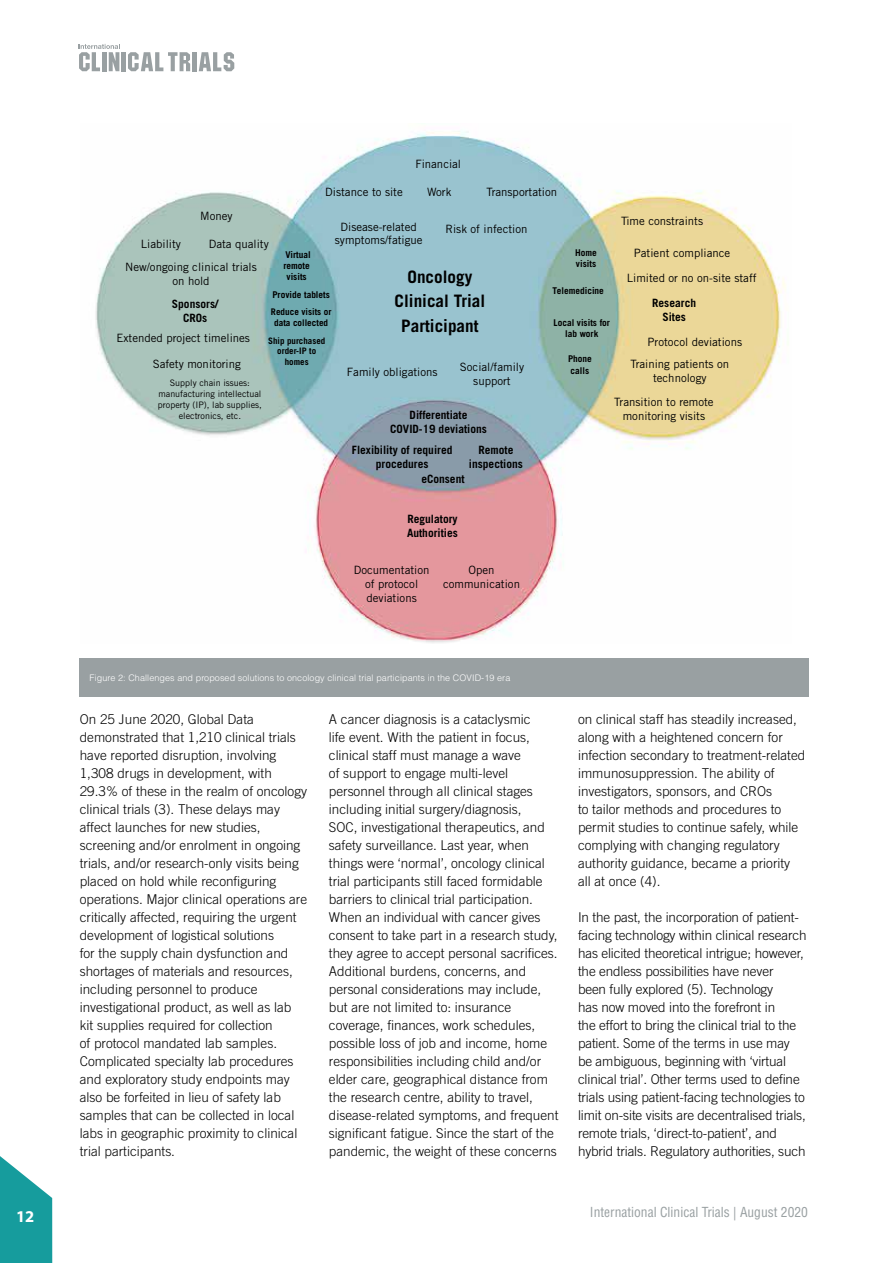
<style>
.page{position:relative;width:893px;height:1263px;background:#fff}
.page>*{position:absolute;margin:0;border:0;box-sizing:border-box;transform-origin:0 0}
.t1{font:700 17.25px/24.3px "Trade Gothic LT Std";color:#000;text-align:center}
.t2{font:700 16.5px "Myriad Pro";color:#fff}
.t3{font:300 13.5px/18px "Trade Gothic LT Std";color:#000}
.t4{font:condensed 13.5px "Helvetica";color:#99a0a2}
.t5{font:11.4px/13.8px "Trade Gothic LT Std";color:#000;text-align:center}
.t6{font:700 11.4px/13.8px "Trade Gothic LT Std";color:#000;text-align:center}
.t7{font:700 9.3px/11.2px "Trade Gothic LT Std";color:#000;text-align:center}
.t8{font:700 9.15px/10.9px "Trade Gothic LT Std";color:#000;text-align:center}
.t9{font:300 9px "Helvetica LT Std";letter-spacing:.01em;color:#fff}
.t10{font:9px/10.6px "Trade Gothic LT Std";color:#000;text-align:center}
.t11{font:700 9px/10.6px "Trade Gothic LT Std";color:#000;text-align:center}
</style>
<div class="page">
<svg style="left:79px;top:44px;width:41px;height:27px"></svg>
<div style="left:121px;top:52px;width:5px;height:19px;background:#99a0a2"></div>
<svg style="left:128px;top:52px;width:62px;height:19px"></svg>
<div style="left:192px;top:52px;width:5px;height:19px;background:#99a0a2"></div>
<svg style="left:199px;top:52px;width:35px;height:19px"></svg>
<div style="left:80px;top:659px;width:729px;height:38px;background:#99a0a2"></div>
<img style="left:95px;top:131px;width:694px;height:512px">
<svg style="left:0;top:1156px;width:52px;height:107px"></svg>
<p class="t2" style="left:16px;top:1206px;width:20px">12</p>
<p class="t2" style="left:19px;top:1211px;width:20px">12</p>
<p class="t5" style="left:415px;top:157px;width:47px">Financial</p>
<p class="t5" style="left:325px;top:185px;width:79px">Distance to site</p>
<p class="t5" style="left:427px;top:185px;width:26px">Work</p>
<p class="t5" style="left:486px;top:185px;width:72px">Transportation</p>
<p class="t5" style="left:335px;top:220px;width:89px">Disease-related symptoms/fatigue</p>
<p class="t5" style="left:445px;top:222px;width:84px">Risk of infection</p>
<p class="t1" style="left:395px;top:265px;width:92px">Oncology<br>Clinical Trial<br>Participant</p>
<p class="t5" style="left:347px;top:364px;width:92px">Family obligations</p>
<p class="t5" style="left:460px;top:360px;width:66px">Social/family support</p>
<p class="t5" style="left:200px;top:209px;width:34px">Money</p>
<p class="t5" style="left:621px;top:214px;width:83px">Time constraints</p>
<p class="t5" style="left:634px;top:246px;width:98px">Patient compliance</p>
<p class="t5" style="left:627px;top:271px;width:131px">Limited or no on-site staff</p>
<p class="t6" style="left:652px;top:296px;width:45px">Research<br>Sites</p>
<p class="t5" style="left:630px;top:331px;width:113px;line-height:22px;text-align:left;text-indent:17px">Protocol deviations<br>Training patients on</p>
<p class="t5" style="left:614px;top:365px;width:101px;line-height:24.3px;text-align:left;text-indent:39px">technology<br>Transition to remote</p>
<p class="t5" style="left:623px;top:409px;width:84px">monitoring visits</p>
<p class="t5" style="left:125px;top:232px;width:145px;line-height:23.5px;text-align:left;text-indent:84px">Data quality<br>New/ongoing clinical trials</p>
<p class="t5" style="left:172px;top:274px;width:39px">on hold</p>
<p class="t5" style="left:141px;top:237px;width:42px">Liability</p>
<p class="t7" style="left:575px;top:247px;width:23px;text-align:left">Home visits</p>
<p class="t7" style="left:553px;top:285px;width:53px">Telemedicine</p>
<p class="t7" style="left:553px;top:317px;width:58px">Local visits for lab work</p>
<p class="t7" style="left:568px;top:353px;width:25px;text-align:left">Phone calls</p>
<p class="t7" style="left:283px;top:249px;width:29px">Virtual remote visits</p>
<p class="t7" style="left:272px;top:289px;width:59px">Provide tablets</p>
<p class="t8" style="left:271px;top:306px;width:62px">Reduce visits or data collected</p>
<p class="t11" style="left:268px;top:335px;width:59px">Ship purchased order-IP to homes</p>
<p class="t6" style="left:172px;top:297px;width:48px">Sponsors/<br>CROs</p>
<p class="t5" style="left:116px;top:331px;width:135px">Extended project timelines</p>
<p class="t5" style="left:153px;top:357px;width:90px">Safety monitoring</p>
<p class="t10" style="left:158px;top:378px;width:105px">Supply chain issues: manufacturing intellectual property (IP), lab supplies, electronics, etc.</p>
<p class="t6" style="left:390px;top:408px;width:98px">Differentiate<br>COVID-19 deviations</p>
<p class="t6" style="left:352px;top:443px;width:102px">Flexibility of required procedures</p>
<p class="t6" style="left:469px;top:443px;width:56px">Remote inspections</p>
<p class="t6" style="left:421px;top:472px;width:45px">eConsent</p>
<p class="t6" style="left:407px;top:512px;width:52px;text-align:left">Regulatory<br>Authorities</p>
<p class="t5" style="left:354px;top:563px;width:77px">Documentation of protocol deviations</p>
<p class="t5" style="left:443px;top:563px;width:78px">Open communication</p>
<p class="t9" style="left:90px;top:672px;width:422px">Figure 2: Challenges and proposed solutions to oncology clinical trial participants in the COVID-19 era</p>
<p class="t3" style="left:80px;top:710px;width:229px">On 25 June 2020, Global Data demonstrated that 1,210 clinical trials have reported disruption, involving 1,308 drugs in development, with 29.3% of these in the realm of oncology clinical trials (3). These delays may affect launches for new studies, screening and/or enrolment in ongoing trials, and/or research-only visits being placed on hold while reconfiguring operations. Major clinical operations are critically affected, requiring the urgent development of logistical solutions<br>for the supply chain dysfunction and shortages of materials and resources, including personnel to produce investigational product, as well as lab kit supplies required for collection<br>of protocol mandated lab samples.<br>Complicated specialty lab procedures and exploratory study endpoints may also be forfeited in lieu of safety lab samples that can be collected in local labs in geographic proximity to clinical trial participants.</p>
<p class="t3" style="left:329px;top:710px;width:231px">A cancer diagnosis is a cataclysmic<br>life event. With the patient in focus, clinical staff must manage a wave<br>of support to engage multi-level personnel through all clinical stages including initial surgery/diagnosis,<br>SOC, investigational therapeutics, and safety surveillance. Last year, when things were ‘normal’, oncology clinical trial participants still faced formidable barriers to clinical trial participation.<br>When an individual with cancer gives consent to take part in a research study, they agree to accept personal sacrifices.<br>Additional burdens, concerns, and personal considerations may include, but are not limited to: insurance coverage, finances, work schedules, possible loss of job and income, home responsibilities including child and/or elder care, geographical distance from the research centre, ability to travel, disease-related symptoms, and frequent significant fatigue. Since the start of the pandemic, the weight of these concerns</p>
<p class="t3" style="left:578px;top:710px;width:229px">on clinical staff has steadily increased, along with a heightened concern for infection secondary to treatment-related immunosuppression. The ability of investigators, sponsors, and CROs<br>to tailor methods and procedures to permit studies to continue safely, while complying with changing regulatory authority guidance, became a priority all at once (4).</p>
<p class="t3" style="left:578px;top:908px;width:230px">In the past, the incorporation of patient&shy;facing technology within clinical research has elicited theoretical intrigue; however, the endless possibilities have never<br>been fully explored (5). Technology<br>has now moved into the forefront in<br>the effort to bring the clinical trial to the patient. Some of the terms in use may be ambiguous, beginning with ‘virtual clinical trial’. Other terms used to define trials using patient-facing technologies to limit on-site visits are decentralised trials, remote trials, ‘direct-to-patient’, and hybrid trials. Regulatory authorities, such</p>
<p class="t4" style="left:590px;top:1203px;width:219px">International Clinical Trials | August 2020</p>
</div>
